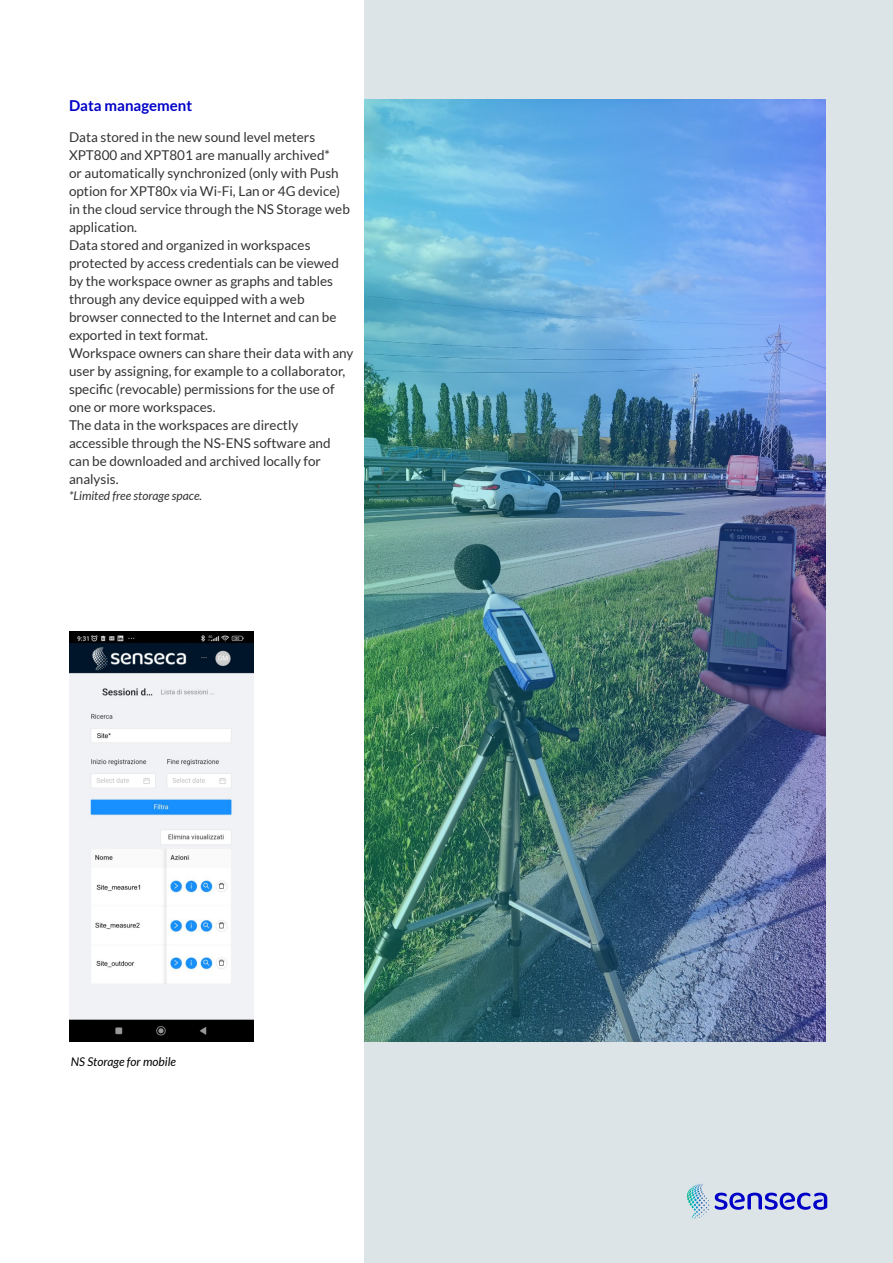
<style>
.page{position:relative;width:893px;height:1263px;background:#fff}
.page>*{position:absolute;margin:0;border:0;box-sizing:border-box;transform-origin:0 0}
.t1{font:700 15px "Lato";color:#0000c8}
.t2{font:13.5px/18px "Lato";color:#333}
.t3{font:italic 12px "Lato";color:#333}
.t4{font:italic 12px "Lato";color:#000}
</style>
<div class="page">
<div style="left:365px;top:0;width:528px;height:1263px;background:#dce4e8"></div>
<img style="left:364px;top:99px;width:461px;height:942px">
<img style="left:69px;top:631px;width:185px;height:410px">
<svg style="left:715px;top:1192px;width:112px;height:18px"></svg>
<svg style="left:691px;top:1184px;width:12px;height:5px"></svg>
<p class="t1" style="left:69px;top:97px;width:125px">Data management</p>
<p class="t2" style="left:69px;top:128px;width:282px">Data stored in the new sound level meters XPT800 and XPT801 are manually archived*<br>or automatically synchronized (only with Push option for XPT80x via Wi-Fi, Lan or 4G device) in the cloud service through the NS Storage web application.</p>
<p class="t2" style="left:69px;top:236px;width:271px">Data stored and organized in workspaces protected by access credentials can be viewed by the workspace owner as graphs and tables through any device equipped with a web browser connected to the Internet and can be exported in text format.</p>
<p class="t2" style="left:69px;top:344px;width:286px">Workspace owners can share their data with any user by assigning, for example to a collaborator, specific (revocable) permissions for the use of one or more workspaces.</p>
<p class="t2" style="left:69px;top:416px;width:263px">The data in the workspaces are directly accessible through the NS-ENS software and can be downloaded and archived locally for analysis.</p>
<p class="t3" style="left:69px;top:489px;width:135px">*Limited free storage space.</p>
<p class="t4" style="left:71px;top:1055px;width:107px">NS Storage for mobile</p>
</div>
